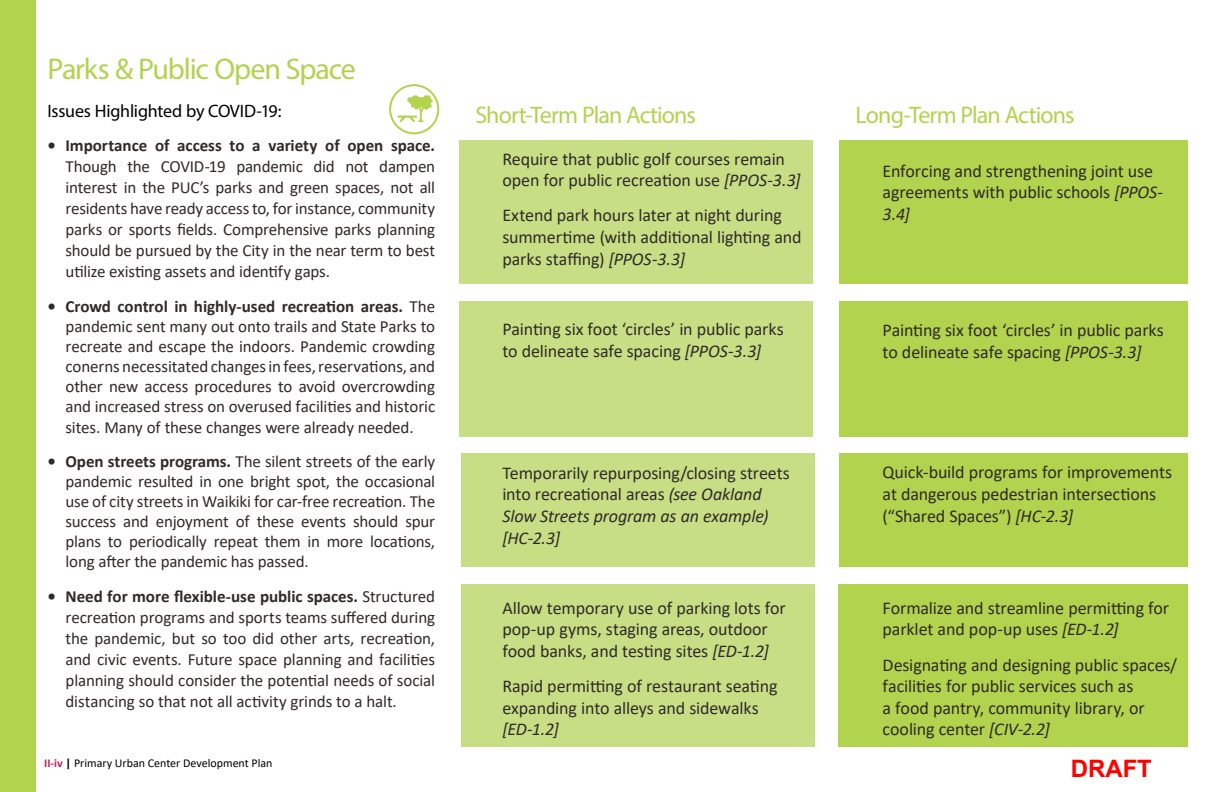
<style>
.page{position:relative;width:1224px;height:792px;background:#fff}
.page>*{position:absolute;margin:0;border:0;box-sizing:border-box;transform-origin:0 0}
.t1{font:30px "Myriad Pro";letter-spacing:-.04em;color:#b2d34e}
.t2{font:24px "Myriad Pro";letter-spacing:-.04em;color:#b2d34e}
.t3{font:700 24px "Arial";color:#f00}
.t4{font:18px/21.6px "Calibri";letter-spacing:-.005em;color:#302a28}
.t5{font:18px "Myriad Pro";letter-spacing:-.01em;color:#000}
.t6{font:italic 18px "Calibri";color:#302a28}
.t7{font:17px/21px "Calibri";letter-spacing:-.01em;color:#302a28;text-align:justify}
.t8{font:700 17px "Calibri";letter-spacing:-.005em;color:#302a28}
.t9{font:12px "Calibri";color:#000}
.s1{font-weight:700}
.s2{font-weight:700;color:#bd2066}
.s3{font-style:italic}
</style>
<div class="page">
<svg style="left:390px;top:85px;width:48px;height:48px"></svg>
<div style="left:389px;top:84px;width:50px;height:50px;border:2px solid #b2d34e;border-radius:50%"></div>
<svg style="left:397px;top:95px;width:36px;height:27px"></svg>
<div style="left:460px;top:140px;width:353px;height:144px;background:#c8de85"></div>
<div style="left:840px;top:140px;width:348px;height:144px;background:#b2d34e"></div>
<div style="left:0;top:0;width:36px;height:792px;background:#b2d34e"></div>
<div style="left:460px;top:301px;width:353px;height:136px;background:#c8de85"></div>
<div style="left:461px;top:454px;width:353px;height:113px;background:#c8de85"></div>
<div style="left:461px;top:584px;width:353px;height:163px;background:#c8de85"></div>
<div style="left:840px;top:301px;width:348px;height:136px;background:#b2d34e"></div>
<div style="left:839px;top:454px;width:349px;height:113px;background:#b2d34e"></div>
<div style="left:839px;top:584px;width:349px;height:163px;background:#b2d34e"></div>
<h1 class="t1" style="left:48px;top:50px;width:310px">Parks &amp; Public Open Space</h1>
<p class="t5" style="left:48px;top:100px;width:235px">Issues Highlighted by COVID-19:</p>
<p class="t8" style="left:48px;top:134px;width:389px">• Importance of access to a variety of open space.</p>
<p class="t7" style="left:66px;top:156px;width:371px">Though the COVID-19 pandemic did not dampen interest in the PUC’s parks and green spaces, not all residents have ready access to, for instance, community parks or sports fields. Comprehensive parks planning should be pursued by the City in the near term to best utilize existing assets and identify gaps.</p>
<p class="t7" style="left:66px;top:296px;width:371px;line-height:20.2px;text-indent:-18px"><span class="s1">• Crowd control in highly-used recreation areas.</span> The pandemic sent many out onto trails and State Parks to recreate and escape the indoors. Pandemic crowding conerns necessitated changes in fees, reservations, and other new access procedures to avoid overcrowding and increased stress on overused facilities and historic sites. Many of these changes were already needed.</p>
<p class="t7" style="left:66px;top:451px;width:371px;line-height:20px;text-indent:-18px"><span class="s1">• Open streets programs.</span> The silent streets of the early pandemic resulted in one bright spot, the occasional use of city streets in Waikiki for car-free recreation. The success and enjoyment of these events should spur plans to periodically repeat them in more locations, long after the pandemic has passed.</p>
<p class="t7" style="left:66px;top:585px;width:371px;text-indent:-18px"><span class="s1">• Need for more flexible-use public spaces.</span> Structured recreation programs and sports teams suffered during the pandemic, but so too did other arts, recreation, and civic events. Future space planning and facilities planning should consider the potential needs of social distancing so that not all activity grinds to a halt.</p>
<p class="t9" style="left:44px;top:755px;width:230px"><span class="s2">II-iv</span> <span class="s1">|</span> Primary Urban Center Development Plan</p>
<h2 class="t2" style="left:475px;top:101px;width:222px">Short-Term Plan Actions</h2>
<h2 class="t2" style="left:856px;top:101px;width:220px">Long-Term Plan Actions</h2>
<p class="t4" style="left:502px;top:147px;width:300px">Require that public golf courses remain open for public recreation use <span class="s3">[PPOS-3.3]</span></p>
<p class="t4" style="left:502px;top:204px;width:301px">Extend park hours later at night during summertime (with additional lighting and parks staffing) <span class="s3">[PPOS-3.3]</span></p>
<p class="t4" style="left:502px;top:318px;width:283px">Painting six foot ‘circles’ in public parks to delineate safe spacing <span class="s3">[PPOS-3.3]</span></p>
<p class="t4" style="left:502px;top:462px;width:289px">Temporarily repurposing/closing streets into recreational areas <span class="s3">(see Oakland<br>Slow Streets program as an example) [HC-2.3]</span></p>
<p class="t4" style="left:502px;top:597px;width:285px">Allow temporary use of parking lots for pop-up gyms, staging areas, outdoor food banks, and testing sites <span class="s3">[ED-1.2]</span></p>
<p class="t4" style="left:502px;top:675px;width:277px">Rapid permitting of restaurant seating expanding into alleys and sidewalks</p>
<p class="t6" style="left:502px;top:717px;width:58px">[ED-1.2]</p>
<p class="t4" style="left:883px;top:160px;width:282px">Enforcing and strengthening joint use agreements with public schools <span class="s3">[PPOS-<br>3.4]</span></p>
<p class="t4" style="left:883px;top:319px;width:283px">Painting six foot ‘circles’ in public parks to delineate safe spacing <span class="s3">[PPOS-3.3]</span></p>
<p class="t4" style="left:883px;top:461px;width:291px">Quick-build programs for improvements at dangerous pedestrian intersections (“Shared Spaces”) <span class="s3">[HC-2.3]</span></p>
<p class="t4" style="left:883px;top:597px;width:288px">Formalize and streamline permitting for parklet and pop-up uses <span class="s3">[ED-1.2]</span></p>
<p class="t4" style="left:883px;top:653px;width:296px">Designating and designing public spaces/ facilities for public services such as<br>a food pantry, community library, or cooling center <span class="s3">[CIV-2.2]</span></p>
<h2 class="t3" style="left:1071px;top:753px;width:83px">DRAFT</h2>
</div>
